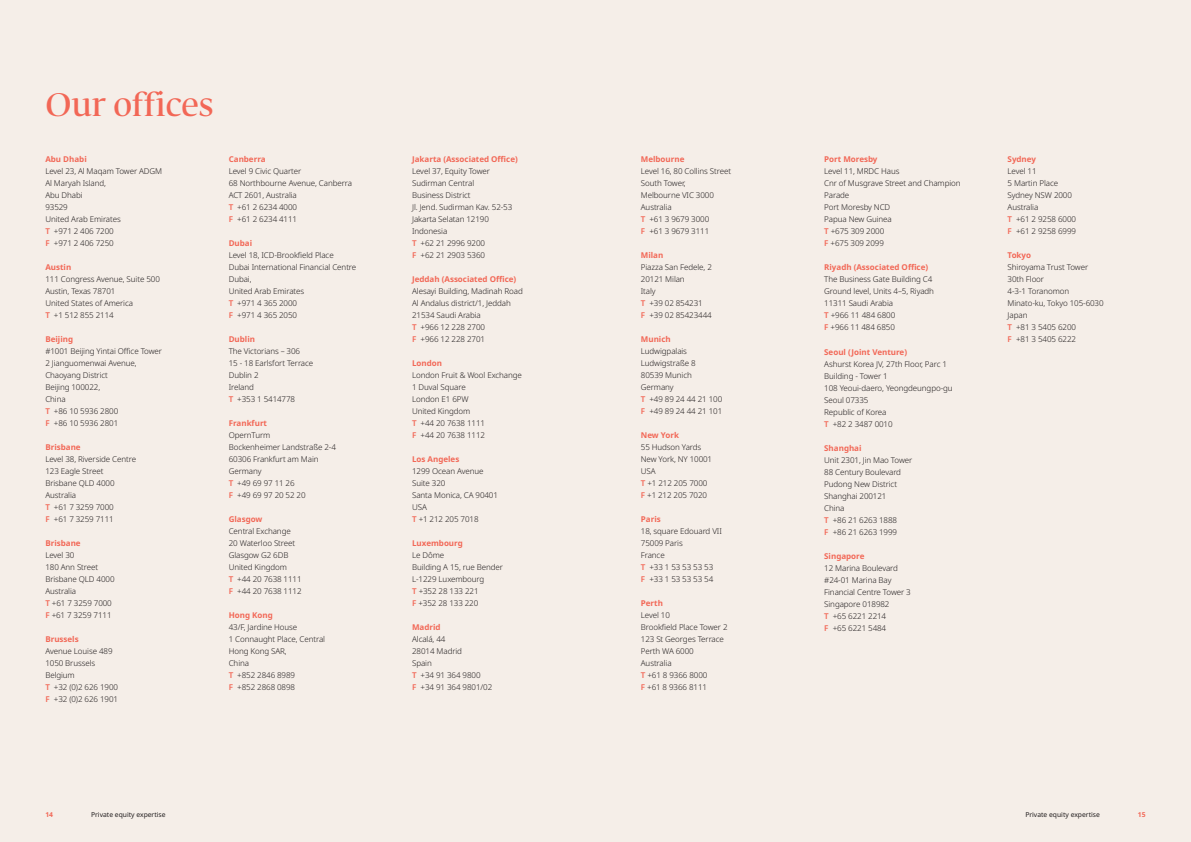
<style>
.page{position:relative;width:1191px;height:842px;background:#f5eee8}
.page>*{position:absolute;margin:0;border:0;box-sizing:border-box;transform-origin:0 0}
.t1{font:500 32px "Fedra Serif Display";letter-spacing:.02em;color:#f26756}
.t2{font:300 8px/12px "Noto Sans";letter-spacing:-.01em;color:#231f20}
.t3{font:700 8px "Noto Sans";color:#f26756}
.t4{font:6.8px "Noto Sans";color:#231f20}
.t5{font:700 6.8px "Noto Sans";color:#f26756}
.s1{font-weight:600;color:#f26756}
</style>
<div class="page">
<h1 class="t1" style="left:46px;top:85px;width:169px">Our offices</h1>
<p class="t3" style="left:45px;top:155px;width:43px">Abu Dhabi</p>
<p class="t2" style="left:45px;top:165px;width:118px">Level 23, Al Maqam Tower ADGM<br>Al Maryah Island,<br>Abu Dhabi<br>93529<br>United Arab Emirates<br><span class="s1">T</span> +971 2 406 7200<br><span class="s1">F</span> +971 2 406 7250</p>
<p class="t3" style="left:45px;top:263px;width:27px">Austin</p>
<p class="t2" style="left:45px;top:273px;width:116px">111 Congress Avenue, Suite 500<br>Austin, Texas 78701<br>United States of America<br><span class="s1">T</span> +1 512 855 2114</p>
<p class="t3" style="left:45px;top:335px;width:29px">Beijing</p>
<p class="t2" style="left:45px;top:345px;width:118px">#1001 Beijing Yintai Office Tower<br>2 Jianguomenwai Avenue,<br>Chaoyang District<br>Beijing 100022,<br>China<br><span class="s1">T</span> +86 10 5936 2800<br><span class="s1">F</span> +86 10 5936 2801</p>
<p class="t3" style="left:45px;top:443px;width:37px">Brisbane</p>
<p class="t2" style="left:45px;top:453px;width:92px">Level 38, Riverside Centre<br>123 Eagle Street<br>Brisbane QLD 4000<br>Australia<br><span class="s1">T</span> +61 7 3259 7000<br><span class="s1">F</span> +61 7 3259 7111</p>
<p class="t3" style="left:45px;top:539px;width:37px">Brisbane</p>
<p class="t2" style="left:45px;top:549px;width:71px">Level 30<br>180 Ann Street<br>Brisbane QLD 4000<br>Australia<br><span class="s1">T</span> +61 7 3259 7000<br><span class="s1">F</span> +61 7 3259 7111</p>
<p class="t3" style="left:45px;top:635px;width:35px">Brussels</p>
<p class="t2" style="left:45px;top:645px;width:74px">Avenue Louise 489<br>1050 Brussels<br>Belgium<br><span class="s1">T</span> +32 (0)2 626 1900<br><span class="s1">F</span> +32 (0)2 626 1901</p>
<p class="t3" style="left:229px;top:155px;width:38px">Canberra</p>
<p class="t2" style="left:229px;top:165px;width:125px">Level 9 Civic Quarter<br>68 Northbourne Avenue, Canberra<br>ACT 2601, Australia<br><span class="s1">T</span> +61 2 6234 4000<br><span class="s1">F</span> +61 2 6234 4111</p>
<p class="t3" style="left:229px;top:239px;width:25px">Dubai</p>
<p class="t2" style="left:229px;top:249px;width:129px">Level 18, ICD-Brookfield Place<br>Dubai International Financial Centre<br>Dubai,<br>United Arab Emirates<br><span class="s1">T</span> +971 4 365 2000<br><span class="s1">F</span> +971 4 365 2050</p>
<p class="t3" style="left:229px;top:335px;width:28px">Dublin</p>
<p class="t2" style="left:229px;top:345px;width:86px">The Victorians – 306<br>15 - 18 Earlsfort Terrace<br>Dublin 2<br>Ireland<br><span class="s1">T</span> +353 1 5414778</p>
<p class="t3" style="left:229px;top:419px;width:40px">Frankfurt</p>
<p class="t2" style="left:229px;top:429px;width:109px">OpernTurm<br>Bockenheimer Landstraße 2-4<br>60306 Frankfurt am Main<br>Germany<br><span class="s1">T</span> +49 69 97 11 26<br><span class="s1">F</span> +49 69 97 20 52 20</p>
<p class="t3" style="left:229px;top:515px;width:35px">Glasgow</p>
<p class="t2" style="left:229px;top:525px;width:74px">Central Exchange<br>20 Waterloo Street<br>Glasgow G2 6DB<br>United Kingdom<br><span class="s1">T</span> +44 20 7638 1111<br><span class="s1">F</span> +44 20 7638 1112</p>
<p class="t3" style="left:229px;top:611px;width:46px">Hong Kong</p>
<p class="t2" style="left:229px;top:621px;width:98px">43/F, Jardine House<br>1 Connaught Place, Central<br>Hong Kong SAR,<br>China<br><span class="s1">T</span> +852 2846 8989<br><span class="s1">F</span> +852 2868 0898</p>
<p class="t3" style="left:412px;top:155px;width:107px">Jakarta (Associated Office)</p>
<p class="t2" style="left:412px;top:165px;width:102px">Level 37, Equity Tower<br>Sudirman Central<br>Business District<br>Jl. Jend. Sudirman Kav. 52-53<br>Jakarta Selatan 12190<br>Indonesia<br><span class="s1">T</span> +62 21 2996 9200<br><span class="s1">F</span> +62 21 2903 5360</p>
<p class="t3" style="left:412px;top:275px;width:106px">Jeddah (Associated Office)</p>
<p class="t2" style="left:412px;top:285px;width:112px">Alesayi Building, Madinah Road<br>Al Andalus district/1, Jeddah<br>21534 Saudi Arabia<br><span class="s1">T</span> +966 12 228 2700<br><span class="s1">F</span> +966 12 228 2701</p>
<p class="t3" style="left:412px;top:359px;width:31px">London</p>
<p class="t2" style="left:412px;top:369px;width:111px">London Fruit &amp; Wool Exchange<br>1 Duval Square<br>London E1 6PW<br>United Kingdom<br><span class="s1">T</span> +44 20 7638 1111<br><span class="s1">F</span> +44 20 7638 1112</p>
<p class="t3" style="left:412px;top:455px;width:49px">Los Angeles</p>
<p class="t2" style="left:412px;top:465px;width:87px">1299 Ocean Avenue<br>Suite 320<br>Santa Monica, CA 90401<br>USA<br><span class="s1">T</span> +1 212 205 7018</p>
<p class="t3" style="left:412px;top:539px;width:52px">Luxembourg</p>
<p class="t2" style="left:412px;top:549px;width:92px">Le Dôme<br>Building A 15, rue Bender<br>L-1229 Luxembourg<br><span class="s1">T</span> +352 28 133 221<br><span class="s1">F</span> +352 28 133 220</p>
<p class="t3" style="left:412px;top:623px;width:30px">Madrid</p>
<p class="t2" style="left:412px;top:633px;width:82px">Alcalá, 44<br>28014 Madrid<br>Spain<br><span class="s1">T</span> +34 91 364 9800<br><span class="s1">F</span> +34 91 364 9801/02</p>
<p class="t3" style="left:641px;top:155px;width:45px">Melbourne</p>
<p class="t2" style="left:641px;top:165px;width:92px">Level 16, 80 Collins Street<br>South Tower,<br>Melbourne VIC 3000<br>Australia<br><span class="s1">T</span> +61 3 9679 3000<br><span class="s1">F</span> +61 3 9679 3111</p>
<p class="t3" style="left:641px;top:251px;width:24px">Milan</p>
<p class="t2" style="left:641px;top:261px;width:73px">Piazza San Fedele, 2<br>20121 Milan<br>Italy<br><span class="s1">T</span> +39 02 854231<br><span class="s1">F</span> +39 02 85423444</p>
<p class="t3" style="left:641px;top:335px;width:31px">Munich</p>
<p class="t2" style="left:641px;top:345px;width:83px">Ludwigpalais<br>Ludwigstraße 8<br>80539 Munich<br>Germany<br><span class="s1">T</span> +49 89 24 44 21 100<br><span class="s1">F</span> +49 89 24 44 21 101</p>
<p class="t3" style="left:641px;top:431px;width:40px">New York</p>
<p class="t2" style="left:641px;top:441px;width:73px">55 Hudson Yards<br>New York, NY 10001<br>USA<br><span class="s1">T</span> +1 212 205 7000<br><span class="s1">F</span> +1 212 205 7020</p>
<p class="t3" style="left:641px;top:515px;width:21px">Paris</p>
<p class="t2" style="left:641px;top:525px;width:82px">18, square Edouard VII<br>75009 Paris<br>France<br><span class="s1">T</span> +33 1 53 53 53 53<br><span class="s1">F</span> +33 1 53 53 53 54</p>
<p class="t3" style="left:641px;top:599px;width:24px">Perth</p>
<p class="t2" style="left:641px;top:609px;width:88px">Level 10<br>Brookfield Place Tower 2<br>123 St Georges Terrace<br>Perth WA 6000<br>Australia<br><span class="s1">T</span> +61 8 9366 8000<br><span class="s1">F</span> +61 8 9366 8111</p>
<p class="t3" style="left:824px;top:155px;width:55px">Port Moresby</p>
<p class="t2" style="left:824px;top:165px;width:138px">Level 11, MRDC Haus<br>Cnr of Musgrave Street and Champion<br>Parade<br>Port Moresby NCD<br>Papua New Guinea<br><span class="s1">T</span> +675 309 2000<br><span class="s1">F</span> +675 309 2099</p>
<p class="t3" style="left:824px;top:263px;width:105px">Riyadh (Associated Office)</p>
<p class="t2" style="left:824px;top:273px;width:111px">The Business Gate Building C4<br>Ground level, Units 4–5, Riyadh<br>11311 Saudi Arabia<br><span class="s1">T</span> +966 11 484 6800<br><span class="s1">F</span> +966 11 484 6850</p>
<p class="t3" style="left:824px;top:348px;width:84px">Seoul (Joint Venture)</p>
<p class="t2" style="left:824px;top:358px;width:130px">Ashurst Korea JV, 27th Floor, Parc 1<br>Building - Tower 1<br>108 Yeoui-daero, Yeongdeungpo-gu<br>Seoul 07335<br>Republic of Korea<br><span class="s1">T</span> +82 2 3487 0010</p>
<p class="t3" style="left:824px;top:444px;width:39px">Shanghai</p>
<p class="t2" style="left:824px;top:454px;width:90px">Unit 2301, Jin Mao Tower<br>88 Century Boulevard<br>Pudong New District<br>Shanghai 200121<br>China<br><span class="s1">T</span> +86 21 6263 1888<br><span class="s1">F</span> +86 21 6263 1999</p>
<p class="t3" style="left:824px;top:552px;width:42px">Singapore</p>
<p class="t2" style="left:824px;top:562px;width:88px">12 Marina Boulevard #24-01 Marina Bay<br>Financial Centre Tower 3<br>Singapore 018982<br><span class="s1">T</span> +65 6221 2214<br><span class="s1">F</span> +65 6221 5484</p>
<p class="t3" style="left:1007px;top:155px;width:30px">Sydney</p>
<p class="t2" style="left:1007px;top:165px;width:70px">Level 11<br>5 Martin Place<br>Sydney NSW 2000<br>Australia<br><span class="s1">T</span> +61 2 9258 6000<br><span class="s1">F</span> +61 2 9258 6999</p>
<p class="t3" style="left:1007px;top:251px;width:25px">Tokyo</p>
<p class="t2" style="left:1007px;top:261px;width:98px">Shiroyama Trust Tower<br>30th Floor<br>4-3-1 Toranomon<br>Minato-ku, Tokyo 105-6030<br>Japan<br><span class="s1">T</span> +81 3 5405 6200<br><span class="s1">F</span> +81 3 5405 6222</p>
<p class="t5" style="left:45px;top:811px;width:9px">14</p>
<p class="t4" style="left:91px;top:811px;width:76px">Private equity expertise</p>
<p class="t4" style="left:1025px;top:811px;width:76px">Private equity expertise</p>
<p class="t5" style="left:1137px;top:811px;width:9px">15</p>
</div>
